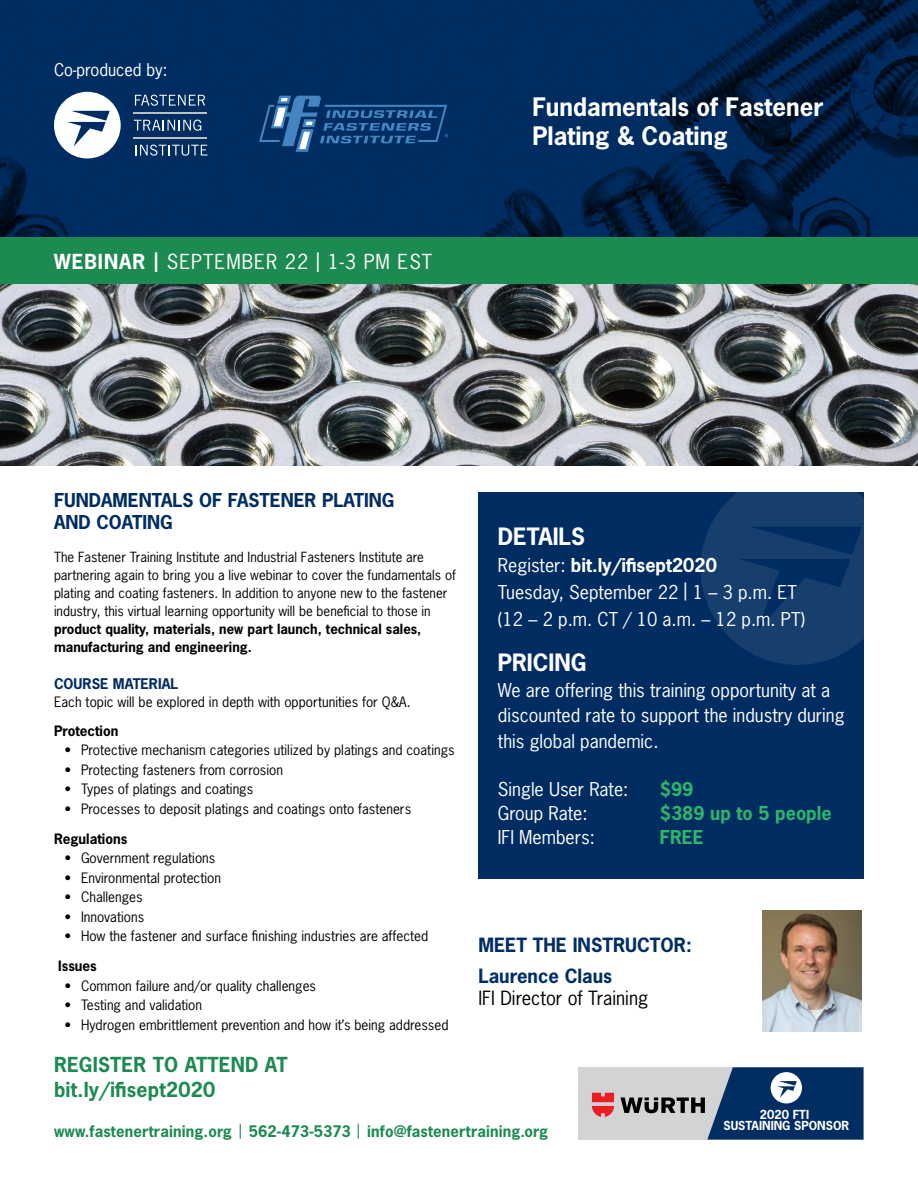
<style>
.page{position:relative;width:918px;height:1188px;background:#fff}
.page>*{position:absolute;margin:0;border:0;box-sizing:border-box;transform-origin:0 0}
.t1{font:700 24px/28.8px "News Gothic Std";color:#fff}
.t2{font:700 22.5px "News Gothic Std";color:#fff}
.t3{font:700 19.5px/25.5px "News Gothic Std";letter-spacing:.01em;color:#1d8b51}
.t4{font:19.5px "News Gothic Std";letter-spacing:.05em;color:#fff}
.t5{font:700 18.45px "News Gothic Std";color:#002d62}
.t6{font:18.45px "News Gothic Std";color:#000}
.t7{font:18px/27px "News Gothic Std";color:#fff}
.t8{font:700 18px/22.5px "News Gothic Std";color:#002d62}
.t9{font:700 18px "News Gothic Std";color:#2fb56a}
.t10{font:16.5px "News Gothic Std";color:#fff}
.t11{font:700 15px "News Gothic Std";letter-spacing:.01em;color:#1d8b51}
.t12{font:700 13.8px "News Gothic Std";color:#002d62}
.t13{font:13.5px "News Gothic Std";color:#000}
.t14{font:700 13.5px "News Gothic Std";color:#000}
.t15{font:13.2px/18px "News Gothic Std";color:#000}
.t16{font:700 13.2px/18px "News Gothic Std";color:#000}
.t17{font:700 11.7px/11.2px "News Gothic Std";color:#fff;text-align:center}
.s1{font-weight:700}
.s2{font-weight:400}
</style>
<div class="page">
<img style="left:0;top:0;width:918px;height:238px">
<svg style="left:54px;top:92px;width:67px;height:66px"></svg>
<svg style="left:135px;top:95px;width:70px;height:11px"></svg>
<svg style="left:134px;top:120px;width:67px;height:11px"></svg>
<svg style="left:135px;top:145px;width:73px;height:11px"></svg>
<hr style="left:133px;top:112px;width:74px;height:2px;background:#bcbec0">
<hr style="left:133px;top:137px;width:74px;height:2px;background:#bcbec0">
<img style="left:0;top:284px;width:918px;height:181px">
<div style="left:0;top:238px;width:918px;height:46px;background:#1d8b51"></div>
<div style="left:478px;top:492px;width:386px;height:387px;background:#002d61"></div>
<svg style="left:701px;top:492px;width:163px;height:173px"></svg>
<div style="left:578px;top:1067px;width:285px;height:73px;background:#d1d3d4"></div>
<svg style="left:621px;top:1067px;width:242px;height:73px"></svg>
<svg style="left:592px;top:1093px;width:22px;height:24px"></svg>
<svg style="left:259px;top:96px;width:189px;height:56px;background:#194b80"></svg>
<img style="left:762px;top:911px;width:99px;height:121px">
<p class="t10" style="left:54px;top:59px;width:115px">Co-produced by:</p>
<h3 class="t4" style="left:54px;top:249px;width:380px"><span class="s1">WEBINAR |</span> SEPTEMBER 22 | 1-3 PM EST</h3>
<h1 class="t1" style="left:532px;top:92px;width:292px">Fundamentals of Fastener<br>Plating &amp; Coating</h1>
<h3 class="t8" style="left:54px;top:489px;width:342px">FUNDAMENTALS OF FASTENER PLATING<br>AND COATING</h3>
<p class="t15" style="left:54px;top:548px;width:403px">The Fastener Training Institute and Industrial Fasteners Institute are partnering again to bring you a live webinar to cover the fundamentals of plating and coating fasteners. In addition to anyone new to the fastener industry, this virtual learning opportunity will be beneficial to those in</p>
<p class="t16" style="left:54px;top:619px;width:369px">product quality, materials, new part launch, technical sales, manufacturing and engineering.</p>
<p class="t12" style="left:54px;top:675px;width:126px">COURSE MATERIAL</p>
<p class="t13" style="left:54px;top:693px;width:358px">Each topic will be explored in depth with opportunities for Q&amp;A.</p>
<p class="t14" style="left:54px;top:722px;width:66px">Protection</p>
<p class="t13" style="left:65px;top:741px;width:392px">• Protective mechanism categories utilized by platings and coatings</p>
<p class="t13" style="left:65px;top:761px;width:220px">• Protecting fasteners from corrosion</p>
<p class="t13" style="left:65px;top:780px;width:190px">• Types of platings and coatings</p>
<p class="t13" style="left:65px;top:800px;width:348px">• Processes to deposit platings and coatings onto fasteners</p>
<p class="t14" style="left:54px;top:830px;width:75px">Regulations</p>
<p class="t13" style="left:65px;top:849px;width:152px">• Government regulations</p>
<p class="t13" style="left:65px;top:869px;width:158px">• Environmental protection</p>
<p class="t13" style="left:65px;top:888px;width:80px">• Challenges</p>
<p class="t13" style="left:65px;top:908px;width:81px">• Innovations</p>
<p class="t13" style="left:65px;top:927px;width:365px">• How the fastener and surface finishing industries are affected</p>
<p class="t14" style="left:58px;top:957px;width:40px">Issues</p>
<p class="t13" style="left:65px;top:977px;width:253px">• Common failure and/or quality challenges</p>
<p class="t13" style="left:65px;top:996px;width:139px">• Testing and validation</p>
<p class="t13" style="left:65px;top:1016px;width:385px">• Hydrogen embrittlement prevention and how it’s being addressed</p>
<h3 class="t3" style="left:54px;top:1051px;width:235px">REGISTER TO ATTEND AT bit.ly/ifisept2020</h3>
<h2 class="t2" style="left:498px;top:522px;width:89px">DETAILS</h2>
<h3 class="t7" style="left:498px;top:552px;width:309px">Register: <span class="s1">bit.ly/ifisept2020<br></span>Tuesday, September 22 | 1 – 3 p.m. ET (12 – 2 p.m. CT / 10 a.m. – 12 p.m. PT)</h3>
<h2 class="t2" style="left:498px;top:648px;width:90px">PRICING</h2>
<h3 class="t7" style="left:498px;top:677px;width:348px;line-height:25.5px">We are offering this training opportunity at a discounted rate to support the industry during this global pandemic.</h3>
<h3 class="t7" style="left:498px;top:775px;width:132px">Single User Rate:</h3>
<h3 class="t9" style="left:660px;top:777px;width:35px">$99</h3>
<h3 class="t7" style="left:498px;top:799px;width:91px">Group Rate:</h3>
<h3 class="t9" style="left:660px;top:801px;width:173px">$389 up to 5 people</h3>
<h3 class="t7" style="left:498px;top:823px;width:99px">IFI Members:</h3>
<h3 class="t9" style="left:660px;top:825px;width:45px">FREE</h3>
<h3 class="t5" style="left:478px;top:933px;width:215px">MEET THE INSTRUCTOR:</h3>
<h3 class="t5" style="left:478px;top:964px;width:135px">Laurence Claus</h3>
<h3 class="t6" style="left:478px;top:986px;width:171px">IFI Director of Training</h3>
<p class="t11" style="left:54px;top:1121px;width:496px">www.fastenertraining.org <span class="s2">|</span> 562-473-5373 <span class="s2">|</span> info@fastenertraining.org</p>
<p class="t17" style="left:723px;top:1109px;width:127px">2020 FTI<br>SUSTAINING SPONSOR</p>
</div>
